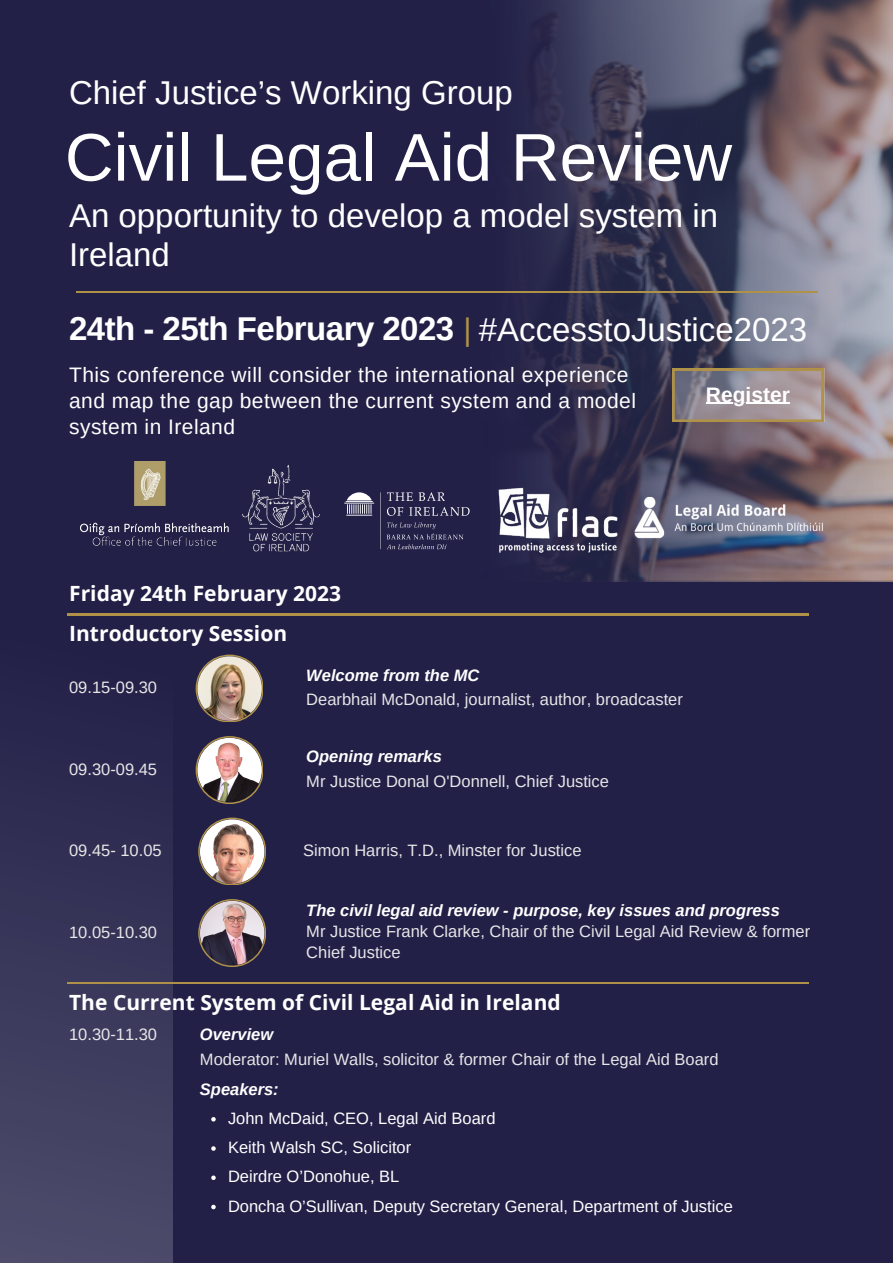
<style>
.page{position:relative;width:893px;height:1264px;background:#fff}
.page>*{position:absolute;margin:0;border:0;box-sizing:border-box;transform-origin:0 0}
.t1{font:67.5px "Arimo";color:#fff}
.t2{font:33px/38.2px "Arimo";color:#fff}
.t3{font:700 33px "Arimo";letter-spacing:-.015em;color:#fff}
.t4{font:21px/25.8px "Arimo";letter-spacing:.02em;color:#fff}
.t5{font:700 21px "Open Sans";color:#fff}
.t6{font:700 21px "Arimo";color:#fff}
.t7{font:16.5px/21.3px "Arimo";color:#e6e7e8}
.t8{font:16.5px/29.2px "Arimo";color:#fff}
.t9{font:italic 700 16.5px "Arimo";color:#fff}
.s1{font-weight:400;font-size:31.35px;color:#af9247}
.s2{font-weight:400}
</style>
<div class="page">
<div style="left:0;top:0;width:892px;height:1262px;background:#222047"></div>
<img style="left:527px;top:0;width:365px;height:581px">
<img style="left:0;top:777px;width:172px;height:485px">
<hr style="left:380px;top:492px;width:1px;height:57px;background:#fff">
<svg style="left:387px;top:492px;width:25px;height:9px"></svg>
<svg style="left:418px;top:492px;width:27px;height:9px"></svg>
<svg style="left:387px;top:507px;width:16px;height:9px"></svg>
<svg style="left:409px;top:507px;width:60px;height:9px"></svg>
<hr style="left:344px;top:502px;width:30px;height:1px;background:#fff">
<svg style="left:345px;top:492px;width:28px;height:23px"></svg>
<svg style="left:386px;top:522px;width:77px;height:27px"></svg>
<svg style="left:196px;top:654px;width:67px;height:68px"></svg>
<img style="left:498px;top:480px;width:134px;height:73px">
<img style="left:633px;top:493px;width:190px;height:47px">
<img style="left:242px;top:465px;width:78px;height:87px">
<img style="left:80px;top:462px;width:149px;height:83px">
<hr style="left:308px;top:291px;width:509px;height:2px;background:#af9247">
<hr style="left:76px;top:291px;width:110px;height:2px;background:#af9247">
<hr style="left:186px;top:291px;width:122px;height:2px;background:#af9247">
<img style="left:197px;top:656px;width:65px;height:64px;border-radius:50%">
<svg style="left:196px;top:736px;width:67px;height:67px"></svg>
<svg style="left:198px;top:817px;width:68px;height:68px"></svg>
<svg style="left:198px;top:899px;width:68px;height:67px"></svg>
<svg style="left:671px;top:368px;width:153px;height:54px;background:#998e8c"></svg>
<svg style="left:211px;top:1117px;width:5px;height:4px"></svg>
<svg style="left:211px;top:1146px;width:5px;height:4px"></svg>
<svg style="left:211px;top:1175px;width:5px;height:4px"></svg>
<svg style="left:211px;top:1204px;width:5px;height:5px"></svg>
<hr style="left:299px;top:613px;width:509px;height:2px;background:#af9247">
<hr style="left:68px;top:613px;width:110px;height:2px;background:#af9247">
<hr style="left:178px;top:613px;width:121px;height:2px;background:#af9247">
<hr style="left:299px;top:982px;width:509px;height:1px;background:#af9247">
<hr style="left:68px;top:982px;width:110px;height:1px;background:#af9247">
<hr style="left:178px;top:982px;width:121px;height:1px;background:#af9247">
<h2 class="t2" style="left:69px;top:73px;width:445px">Chief Justice’s Working Group</h2>
<h1 class="t1" style="left:65px;top:119px;width:668px">Civil Legal Aid Review</h1>
<h2 class="t2" style="left:69px;top:197px;width:650px">An opportunity to develop a model system in<br>Ireland</h2>
<h2 class="t3" style="left:69px;top:310px;width:739px">24th - 25th February 2023 <span class="s1">|</span> <span class="s2">#AccesstoJustice2023</span></h2>
<p class="t6" style="left:706px;top:383px;width:85px">Register</p>
<p class="t4" style="left:69px;top:361px;width:568px">This conference will consider the international experience and map the gap between the current system and a model system in Ireland</p>
<p class="t5" style="left:69px;top:578px;width:273px">Friday 24th February 2023</p>
<p class="t5" style="left:69px;top:618px;width:219px">Introductory Session</p>
<p class="t7" style="left:69px;top:676px;width:89px">09.15-09.30</p>
<p class="t7" style="left:69px;top:758px;width:89px">09.30-09.45</p>
<p class="t9" style="left:306px;top:665px;width:174px">Welcome from the MC</p>
<p class="t7" style="left:306px;top:689px;width:378px">Dearbhail McDonald, journalist, author, broadcaster</p>
<p class="t9" style="left:306px;top:747px;width:137px">Opening remarks</p>
<p class="t7" style="left:306px;top:770px;width:304px">Mr Justice Donal O'Donnell, Chief Justice</p>
<p class="t7" style="left:69px;top:839px;width:94px">09.45- 10.05</p>
<p class="t7" style="left:303px;top:839px;width:280px">Simon Harris, T.D., Minster for Justice</p>
<p class="t9" style="left:306px;top:900px;width:475px">The civil legal aid review - purpose, key issues and progress</p>
<p class="t7" style="left:306px;top:920px;width:505px">Mr Justice Frank Clarke, Chair of the Civil Legal Aid Review &amp; former<br>Chief Justice</p>
<p class="t5" style="left:69px;top:987px;width:493px">The Current System of Civil Legal Aid in Ireland</p>
<p class="t7" style="left:69px;top:1023px;width:89px">10.30-11.30</p>
<p class="t9" style="left:200px;top:1025px;width:75px">Overview</p>
<p class="t7" style="left:200px;top:1048px;width:520px">Moderator: Muriel Walls, solicitor &amp; former Chair of the Legal Aid Board</p>
<p class="t7" style="left:69px;top:921px;width:89px">10.05-10.30</p>
<p class="t9" style="left:200px;top:1079px;width:80px">Speakers:</p>
<p class="t8" style="left:228px;top:1103px;width:506px">John McDaid, CEO, Legal Aid Board<br>Keith Walsh SC, Solicitor<br>Deirdre O’Donohue, BL<br>Doncha O’Sullivan, Deputy Secretary General, Department of Justice</p>
</div>
